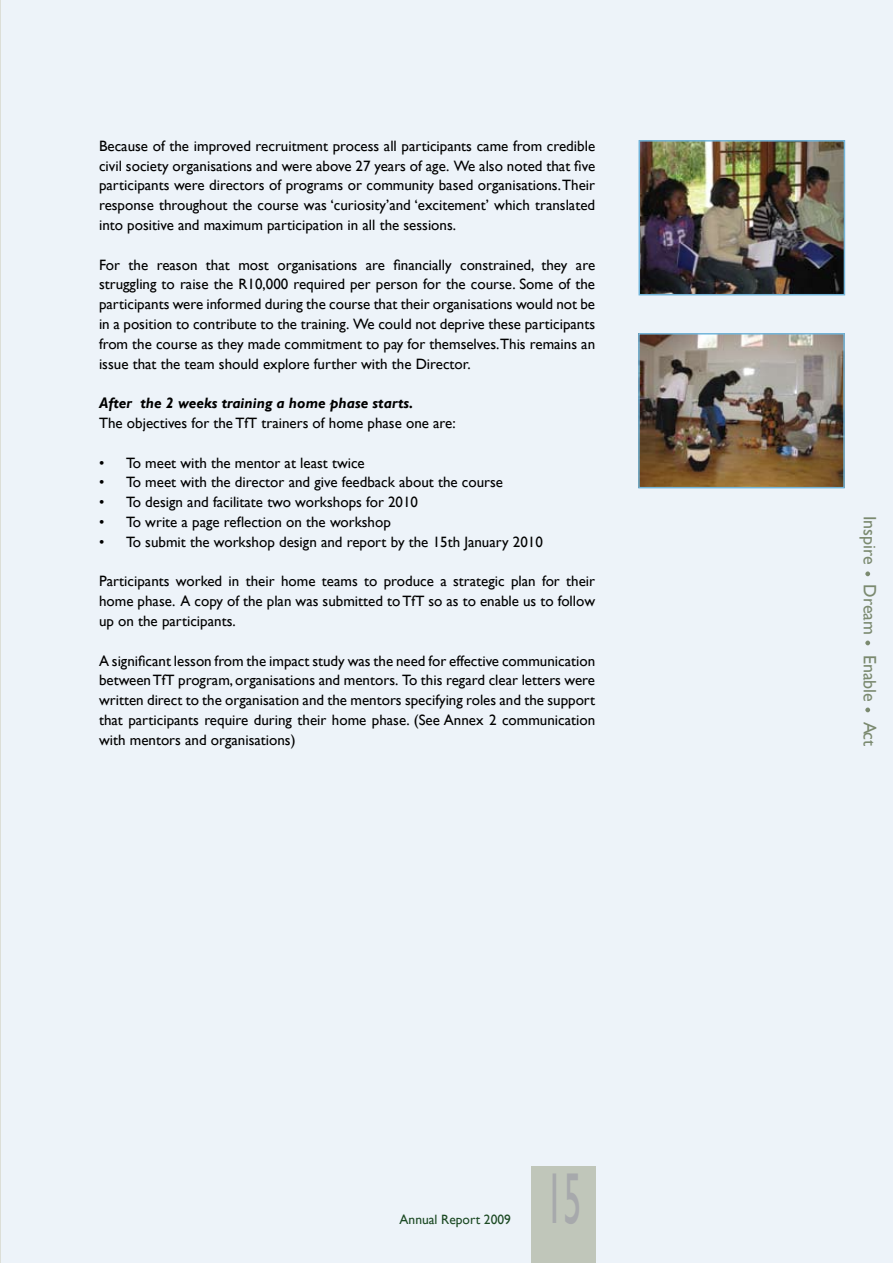
<style>
.page{position:relative;width:893px;height:1263px;background:#edf3f9}
.page>*{position:absolute;margin:0;border:0;box-sizing:border-box;transform-origin:0 0}
.t1{font:72px "Gill Sans";color:#a7a9ac;scale:.5 1}
.t2{font:18px "Gill Sans";color:#7b8a70}
.t3{font:15px/19.8px "Gill Sans";color:#000;text-align:justify}
.t4{font:italic 700 15px "Gill Sans";color:#000}
.t5{font:13.5px "Gill Sans";color:#1b4923}
</style>
<div class="page">
<div style="left:531px;top:1166px;width:64px;height:97px;background:#c0c6ba"></div>
<svg style="left:865px;top:571px;width:5px;height:5px"></svg>
<svg style="left:865px;top:640px;width:5px;height:5px"></svg>
<svg style="left:865px;top:707px;width:5px;height:5px"></svg>
<img style="left:641px;top:143px;width:201px;height:149px">
<div style="left:638px;top:140px;width:207px;height:155px;border:2px solid #72b5da"></div>
<img style="left:641px;top:336px;width:201px;height:149px">
<div style="left:638px;top:333px;width:207px;height:155px;border:2px solid #72b5da"></div>
<p class="t3" style="left:99px;top:136px;width:498px">Because of the improved recruitment process all participants came from credible civil society organisations and were above 27 years of age. We also noted that five participants were directors of programs or community based organisations. Their response throughout the course was ‘curiosity’and ‘excitement’ which translated into positive and maximum participation in all the sessions.</p>
<p class="t3" style="left:99px;top:255px;width:498px">For the reason that most organisations are financially constrained, they are struggling to raise the R10,000 required per person for the course. Some of the participants were informed during the course that their organisations would not be in a position to contribute to the training. We could not deprive these participants from the course as they made commitment to pay for themselves.This remains an issue that the team should explore further with the Director.</p>
<p class="t4" style="left:99px;top:394px;width:316px">After the 2 weeks training a home phase starts.</p>
<p class="t3" style="left:99px;top:413px;width:358px">The objectives for the TfT trainers of home phase one are:</p>
<p class="t3" style="left:99px;top:453px;width:267px">• To meet with the mentor at least twice</p>
<p class="t3" style="left:99px;top:473px;width:406px">• To meet with the director and give feedback about the course</p>
<p class="t3" style="left:99px;top:492px;width:321px">• To design and facilitate two workshops for 2010</p>
<p class="t3" style="left:99px;top:512px;width:293px">• To write a page reflection on the workshop</p>
<p class="t3" style="left:99px;top:532px;width:445px">• To submit the workshop design and report by the 15th January 2010</p>
<p class="t3" style="left:99px;top:572px;width:498px">Participants worked in their home teams to produce a strategic plan for their home phase. A copy of the plan was submitted to TfT so as to enable us to follow up on the participants.</p>
<p class="t3" style="left:99px;top:651px;width:498px">A significant lesson from the impact study was the need for effective communication between TfT program, organisations and mentors. To this regard clear letters were written direct to the organisation and the mentors specifying roles and the support that participants require during their home phase. (See Annex 2 communication with mentors and organisations)</p>
<p class="t5" style="left:400px;top:1211px;width:113px">Annual Report 2009</p>
<h1 class="t1" style="left:546px;top:1157px;width:73px">15</h1>
<p class="t2" style="left:880px;top:515px;width:232px;rotate:90deg">Inspire Dream Enable Act</p>
</div>
